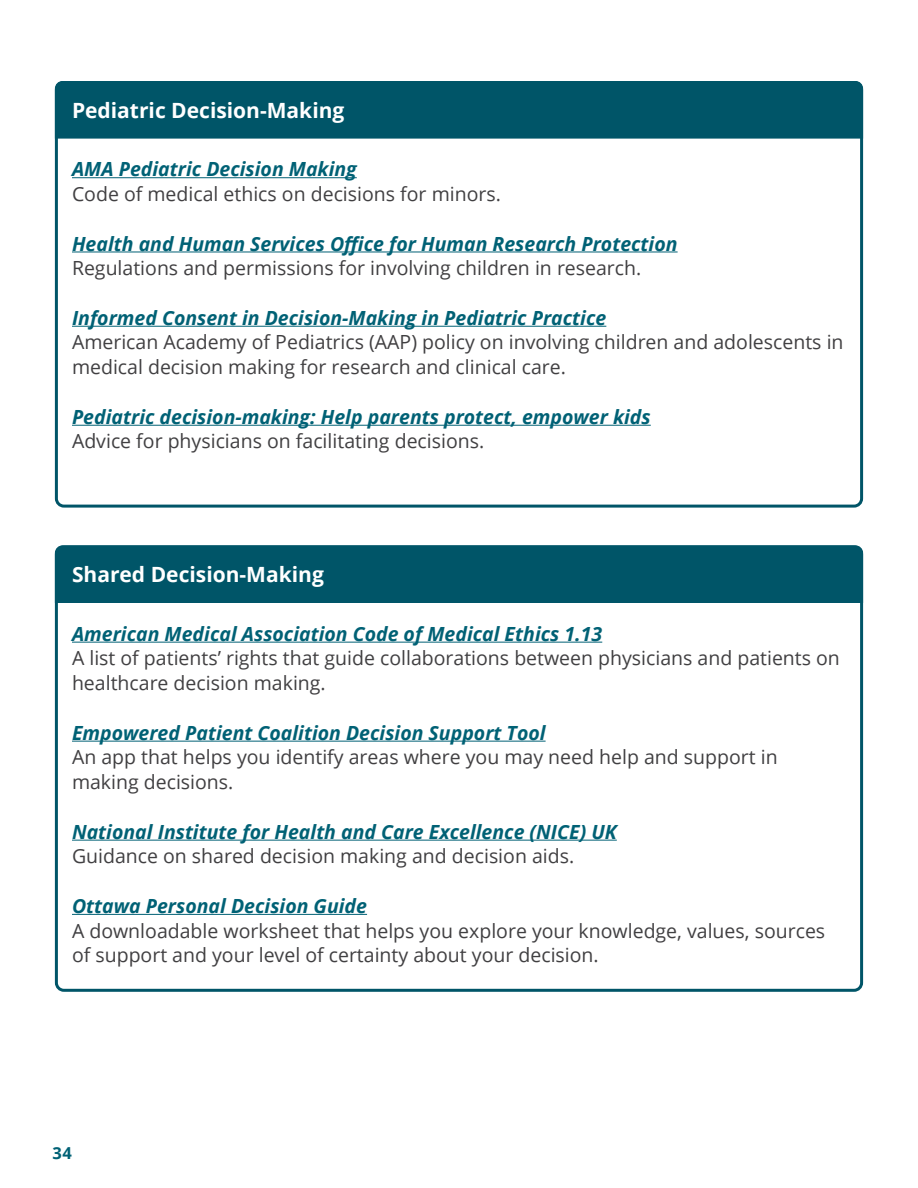
<style>
.page{position:relative;width:918px;height:1188px;background:#fff}
.page>*{position:absolute;margin:0;border:0;box-sizing:border-box;transform-origin:0 0}
.t1{font:700 21px "Open Sans";color:#fff}
.t2{font:19.5px/24.8px "Open Sans";color:#414042}
.t3{font:italic 700 19.5px "Open Sans";color:#006175}
.t4{font:700 16.5px "Open Sans";color:#006175}
</style>
<div class="page">
<div style="left:55px;top:81px;width:808px;height:58px;background:#005568"></div>
<div style="left:55px;top:549px;width:808px;height:54px;background:#005568"></div>
<hr style="left:72px;top:177px;width:285px;height:1px;background:#006175">
<hr style="left:72px;top:251px;width:606px;height:1px;background:#006175">
<hr style="left:72px;top:326px;width:534px;height:1px;background:#006175">
<hr style="left:72px;top:425px;width:579px;height:1px;background:#006175">
<hr style="left:72px;top:642px;width:530px;height:1px;background:#006175">
<hr style="left:72px;top:741px;width:474px;height:1px;background:#006175">
<hr style="left:72px;top:840px;width:545px;height:1px;background:#006175">
<hr style="left:72px;top:914px;width:295px;height:1px;background:#006175">
<div style="left:55px;top:81px;width:808px;height:427px;border:3px solid #005568;border-radius:8px"></div>
<div style="left:55px;top:545px;width:808px;height:447px;border:3px solid #005568;border-radius:8px"></div>
<p class="t1" style="left:72px;top:95px;width:274px">Pediatric Decision-Making</p>
<p class="t3" style="left:72px;top:155px;width:286px">AMA Pediatric Decision Making</p>
<p class="t2" style="left:72px;top:181px;width:430px">Code of medical ethics on decisions for minors.</p>
<p class="t3" style="left:72px;top:230px;width:607px">Health and Human Services Office for Human Research Protection</p>
<p class="t2" style="left:72px;top:255px;width:571px">Regulations and permissions for involving children in research.</p>
<p class="t3" style="left:72px;top:304px;width:536px">Informed Consent in Decision-Making in Pediatric Practice</p>
<p class="t2" style="left:72px;top:330px;width:773px">American Academy of Pediatrics (AAP) policy on involving children and adolescents in medical decision making for research and clinical care.</p>
<p class="t3" style="left:72px;top:403px;width:580px">Pediatric decision-making: Help parents protect, empower kids</p>
<p class="t2" style="left:72px;top:429px;width:414px">Advice for physicians on facilitating decisions.</p>
<p class="t1" style="left:72px;top:560px;width:253px">Shared Decision-Making</p>
<p class="t3" style="left:72px;top:620px;width:532px">American Medical Association Code of Medical Ethics 1.13</p>
<p class="t2" style="left:72px;top:645px;width:769px">A list of patients’ rights that guide collaborations between physicians and patients on healthcare decision making.</p>
<p class="t3" style="left:72px;top:719px;width:475px">Empowered Patient Coalition Decision Support Tool</p>
<p class="t2" style="left:72px;top:744px;width:707px">An app that helps you identify areas where you may need help and support in making decisions.</p>
<p class="t3" style="left:72px;top:818px;width:546px">National Institute for Health and Care Excellence (NICE) UK</p>
<p class="t2" style="left:72px;top:843px;width:504px">Guidance on shared decision making and decision aids.</p>
<p class="t3" style="left:72px;top:892px;width:297px">Ottawa Personal Decision Guide</p>
<p class="t2" style="left:72px;top:918px;width:755px">A downloadable worksheet that helps you explore your knowledge, values, sources of support and your level of certainty about your decision.</p>
<p class="t4" style="left:52px;top:1141px;width:21px">34</p>
</div>
